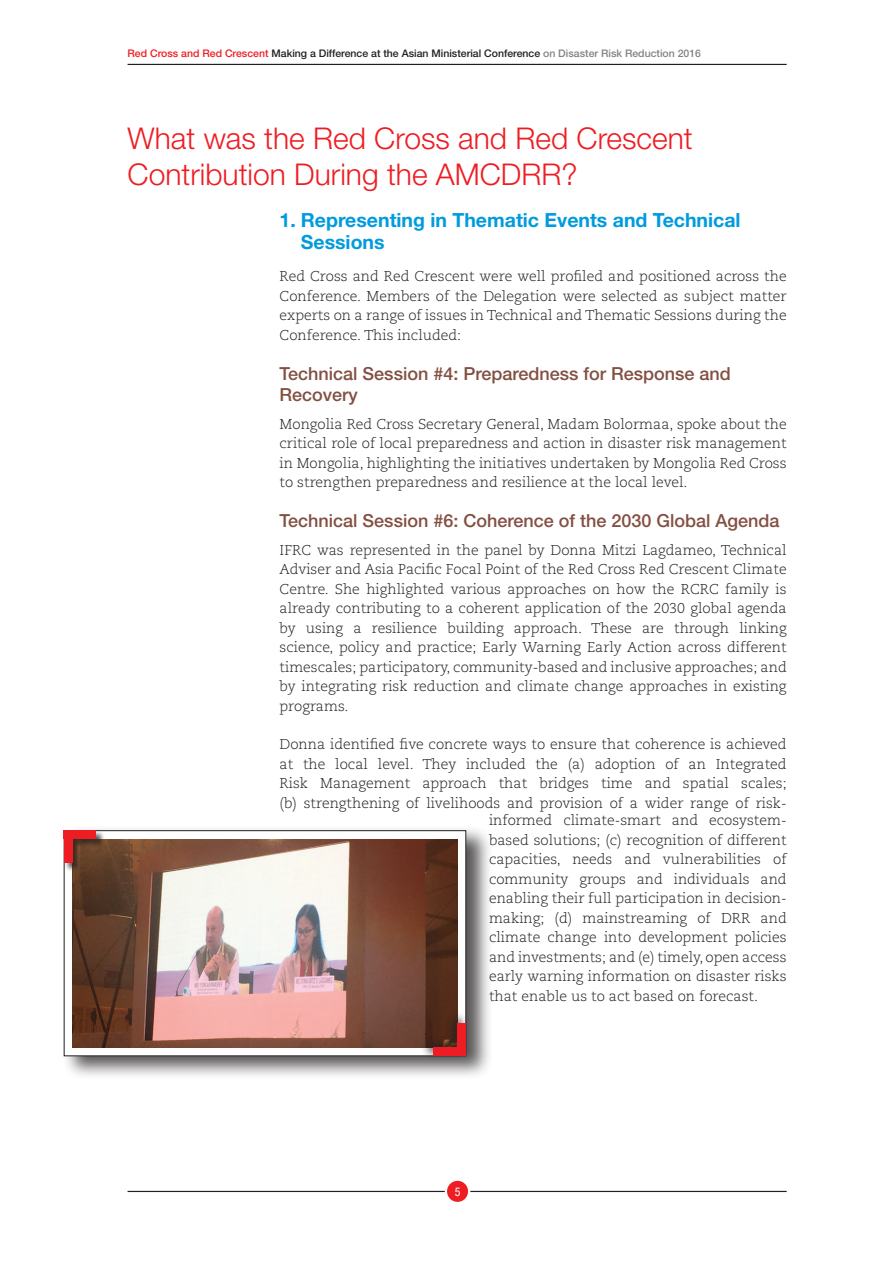
<style>
.page{position:relative;width:893px;height:1263px;background:#fff}
.page>*{position:absolute;margin:0;border:0;box-sizing:border-box;transform-origin:0 0}
.t1{font:300 30px/36px "Helvetica Neue LT Std";color:#ee1d23}
.t2{font:700 19.5px/22.5px "Helvetica Neue LT Std";color:#009bde}
.t3{font:500 18px/21px "Helvetica Neue LT Std";color:#834f42}
.t4{font:300 14.25px/19.5px "Caecilia LT Std";color:#231f20;text-align:justify}
.t5{font:condensed 12px "Helvetica Neue LT Std";color:#fff}
.t6{font:500 10.5px "Helvetica Neue LT Std";color:#231f20}
.s1{color:#ee1d23}
.s2{color:#808285}
</style>
<div class="page">
<hr style="left:128px;top:64px;width:659px;height:1px;background:#231f20">
<hr style="left:128px;top:1191px;width:659px;height:1px;background:#231f20">
<div style="left:446px;top:1180px;width:23px;height:23px;background:#ee1d23;border-radius:50%"></div>
<div style="left:445px;top:1178px;width:25px;height:26px;border:2px solid #fff;border-radius:50%"></div>
<div style="left:62px;top:825px;width:431px;height:254px;background:#231f20;opacity:.75"></div>
<div style="left:64px;top:831px;width:402px;height:225px;background:#fff"></div>
<div style="left:64px;top:830px;width:402px;height:226px;border:1px solid #231f20"></div>
<img style="left:73px;top:839px;width:384px;height:208px">
<div style="left:421px;top:1011px;width:48px;height:49px;background:#231f20;opacity:.75"></div>
<div style="left:457px;top:1024px;width:9px;height:32px;background:#ee1d23"></div>
<div style="left:434px;top:1047px;width:32px;height:9px;background:#ee1d23"></div>
<div style="left:64px;top:830px;width:41px;height:42px;background:#231f20;opacity:.75"></div>
<div style="left:64px;top:830px;width:9px;height:32px;background:#ee1d23"></div>
<div style="left:64px;top:830px;width:32px;height:9px;background:#ee1d23"></div>
<p class="t6" style="left:128px;top:47px;width:575px"><span class="s1">Red Cross and Red Crescent</span> Making a Difference at the Asian Ministerial Conference <span class="s2">on Disaster Risk Reduction 2016</span></p>
<h1 class="t1" style="left:128px;top:120px;width:567px">What was the Red Cross and Red Crescent<br>Contribution During the AMCDRR?</h1>
<h2 class="t2" style="left:301px;top:208px;width:441px;text-indent:-21px">1. Representing in Thematic Events and Technical<br>Sessions</h2>
<p class="t4" style="left:280px;top:267px;width:509px">Red Cross and Red Crescent were well profiled and positioned across the Conference. Members of the Delegation were selected as subject matter experts on a range of issues in Technical and Thematic Sessions during the Conference. This included:</p>
<p class="t3" style="left:280px;top:362px;width:453px">Technical Session #4: Preparedness for Response and<br>Recovery</p>
<p class="t4" style="left:280px;top:414px;width:509px">Mongolia Red Cross Secretary General, Madam Bolormaa, spoke about the critical role of local preparedness and action in disaster risk management in Mongolia, highlighting the initiatives undertaken by Mongolia Red Cross to strengthen preparedness and resilience at the local level.</p>
<p class="t3" style="left:280px;top:510px;width:501px">Technical Session #6: Coherence of the 2030 Global Agenda</p>
<p class="t4" style="left:280px;top:540px;width:509px">IFRC was represented in the panel by Donna Mitzi Lagdameo, Technical Adviser and Asia Pacific Focal Point of the Red Cross Red Crescent Climate Centre. She highlighted various approaches on how the RCRC family is already contributing to a coherent application of the 2030 global agenda by using a resilience building approach. These are through linking science, policy and practice; Early Warning Early Action across different timescales; participatory, community-based and inclusive approaches; and by integrating risk reduction and climate change approaches in existing programs.</p>
<p class="t4" style="left:280px;top:735px;width:509px">Donna identified five concrete ways to ensure that coherence is achieved at the local level. They included the (a) adoption of an Integrated Risk Management approach that bridges time and spatial scales; (b) strengthening of livelihoods and provision of a wider range of risk-</p>
<p class="t4" style="left:489px;top:811px;width:299px">informed climate-smart and ecosystem&shy;based solutions; (c) recognition of different capacities, needs and vulnerabilities of community groups and individuals and enabling their full participation in decision&shy;making; (d) mainstreaming of DRR and climate change into development policies and investments; and (e) timely, open access early warning information on disaster risks that enable us to act based on forecast.</p>
<p class="t5" style="left:455px;top:1184px;width:7px">5</p>
</div>
